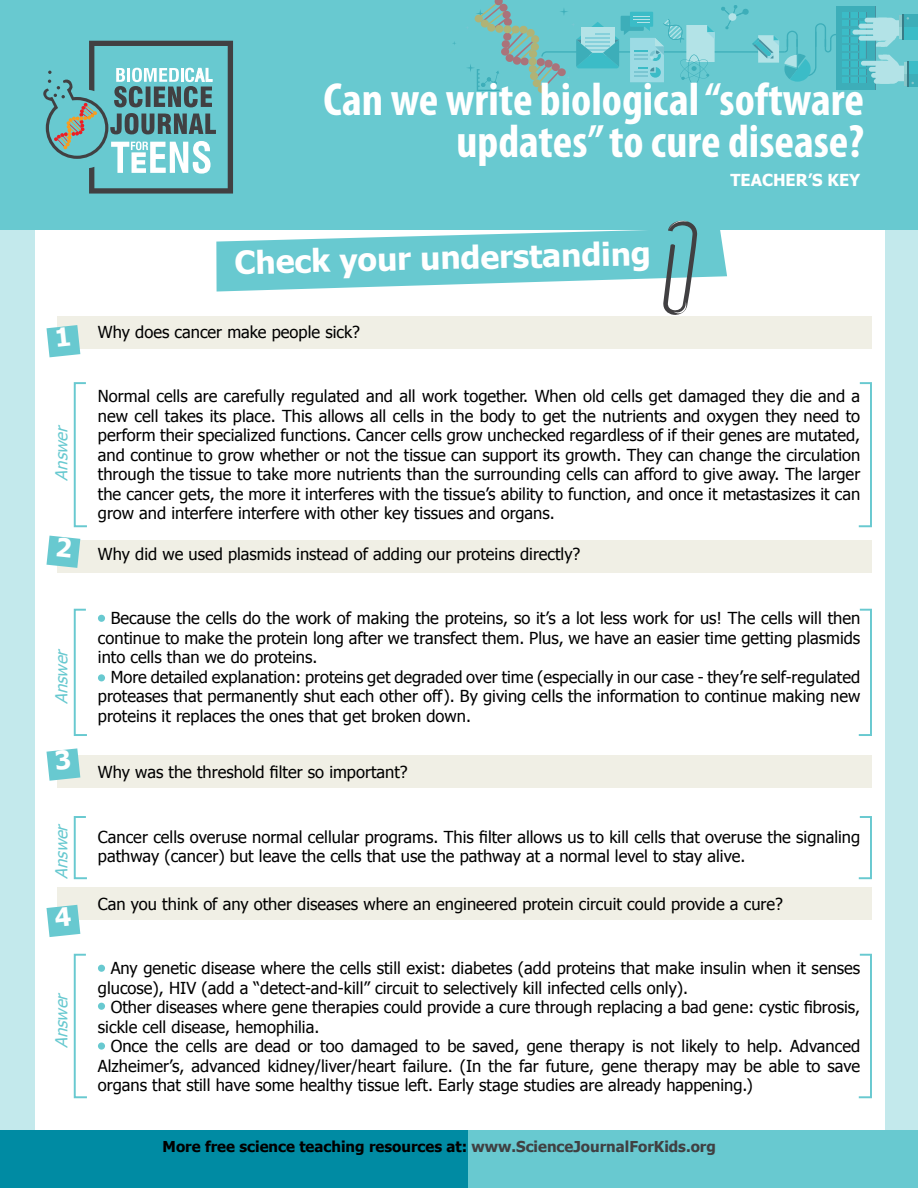
<style>
.page{position:relative;width:918px;height:1188px;background:#c3e9ec}
.page>*{position:absolute;margin:0;border:0;box-sizing:border-box;transform-origin:0 0}
.t1{font:700 condensed 46.65px/42px "Myriad Pro";color:#fff;text-align:right}
.t2{font:700 31.5px "Tahoma";color:#fff}
.t3{font:16.5px/19.5px "Tahoma";color:#000;text-align:justify}
.t4{font:italic 16.5px "Tahoma";color:#68c9d0}
.t5{font:700 16.5px "Tahoma";color:#fff}
.t6{font:700 15px "Tahoma";color:#000}
.s1{color:#404042}
</style>
<div class="page">
<div style="left:35px;top:230px;width:849px;height:911px;background:#fff"></div>
<div style="left:0;top:0;width:918px;height:230px;background:#68c9d0"></div>
<div style="left:452px;top:1130px;width:466px;height:58px;background:#68c9d0"></div>
<div style="left:0;top:1130px;width:468px;height:58px;background:#008ba3"></div>
<svg style="left:216px;top:220px;width:511px;height:95px"></svg>
<svg style="left:43px;top:41px;width:190px;height:153px"></svg>
<svg style="left:867px;top:6px;width:8px;height:83px"></svg>
<div style="left:869px;top:67px;width:24px;height:5px;background:#b3e3e7;border-radius:2px"></div>
<div style="left:875px;top:61px;width:24px;height:23px;background:#b3e3e7;border-radius:6px"></div>
<div style="left:874px;top:79px;width:17px;height:5px;background:#b3e3e7;border-radius:2px"></div>
<div style="left:871px;top:73px;width:24px;height:5px;background:#b3e3e7;border-radius:2px"></div>
<div style="left:861px;top:61px;width:24px;height:5px;background:#b3e3e7;border-radius:2px"></div>
<div style="left:873px;top:18px;width:24px;height:23px;background:#b3e3e7;border-radius:6px"></div>
<div style="left:865px;top:18px;width:23px;height:5px;background:#b3e3e7;border-radius:2px"></div>
<div style="left:859px;top:24px;width:23px;height:5px;background:#b3e3e7;border-radius:2px"></div>
<div style="left:859px;top:36px;width:23px;height:5px;background:#b3e3e7;border-radius:2px"></div>
<div style="left:852px;top:30px;width:24px;height:5px;background:#b3e3e7;border-radius:2px"></div>
<svg style="left:878px;top:55px;width:40px;height:32px"></svg>
<div style="left:902px;top:14px;width:16px;height:26px;background:#3bbcc7"></div>
<div style="left:904px;top:14px;width:14px;height:13px;background:#3daeb9"></div>
<svg style="left:876px;top:14px;width:33px;height:33px"></svg>
<svg style="left:467px;top:0;width:400px;height:93px"></svg>
<div style="left:58px;top:316px;width:814px;height:32px;background:#f0efe5"></div>
<div style="left:58px;top:540px;width:814px;height:32px;background:#f0efe5"></div>
<div style="left:58px;top:755px;width:814px;height:32px;background:#f0efe5"></div>
<div style="left:58px;top:888px;width:814px;height:32px;background:#f0efe5"></div>
<svg style="left:73px;top:608px;width:14px;height:128px"></svg>
<svg style="left:73px;top:382px;width:14px;height:146px"></svg>
<svg style="left:858px;top:608px;width:14px;height:128px"></svg>
<svg style="left:858px;top:382px;width:14px;height:146px"></svg>
<svg style="left:73px;top:816px;width:14px;height:64px"></svg>
<svg style="left:858px;top:816px;width:14px;height:64px"></svg>
<svg style="left:73px;top:953px;width:14px;height:146px"></svg>
<svg style="left:858px;top:953px;width:14px;height:146px"></svg>
<div style="left:98px;top:615px;width:7px;height:7px;background:#68c9d0;border-radius:50%"></div>
<div style="left:98px;top:674px;width:7px;height:7px;background:#68c9d0;border-radius:50%"></div>
<div style="left:98px;top:965px;width:7px;height:7px;background:#68c9d0;border-radius:50%"></div>
<div style="left:98px;top:1003px;width:7px;height:7px;background:#68c9d0;border-radius:50%"></div>
<div style="left:98px;top:1043px;width:7px;height:7px;background:#68c9d0;border-radius:50%"></div>
<svg style="left:46px;top:905px;width:34px;height:32px"></svg>
<svg style="left:46px;top:325px;width:34px;height:32px"></svg>
<svg style="left:46px;top:536px;width:34px;height:32px"></svg>
<svg style="left:46px;top:748px;width:34px;height:33px"></svg>
<p class="t4" style="left:50px;top:481px;width:60px;rotate:-90deg">Answer</p>
<p class="t4" style="left:50px;top:704px;width:60px;rotate:-90deg">Answer</p>
<p class="t4" style="left:50px;top:879px;width:60px;rotate:-90deg">Answer</p>
<p class="t4" style="left:50px;top:1048px;width:60px;rotate:-90deg">Answer</p>
<h1 class="t1" style="left:324px;top:79px;width:542px">Can we write biological “software updates” to cure disease?</h1>
<h2 class="t2" style="left:234px;top:239px;width:418px;rotate:-1deg">Check yourunderstanding</h2>
<p class="t3" style="left:98px;top:321px;width:264px">Why does cancer make people sick?</p>
<p class="t5" style="left:730px;top:168px;width:131px">Teacher’s key</p>
<p class="t3" style="left:98px;top:386px;width:764px">Normal cells are carefully regulated and all work together. When old cells get damaged they die and a new cell takes its place. This allows all cells in the body to get the nutrients and oxygen they need to perform their specialized functions. Cancer cells grow unchecked regardless of if their genes are mutated, and continue to grow whether or not the tissue can support its growth. They can change the circulation through the tissue to take more nutrients than the surrounding cells can afford to give away. The larger the cancer gets, the more it interferes with the tissue’s ability to function, and once it metastasizes it can grow and interfere interfere with other key tissues and organs.</p>
<p class="t3" style="left:98px;top:543px;width:484px">Why did we used plasmids instead of adding our proteins directly?</p>
<p class="t3" style="left:98px;top:608px;width:764px;text-indent:13px">Because the cells do the work of making the proteins, so it’s a lot less work for us! The cells will then continue to make the protein long after we transfect them. Plus, we have an easier time getting plasmids into cells than we do proteins.</p>
<p class="t3" style="left:98px;top:666px;width:764px;text-indent:13px">More detailed explanation: proteins get degraded over time (especially in our case - they’re self-regulated proteases that permanently shut each other off). By giving cells the information to continue making new proteins it replaces the ones that get broken down.</p>
<p class="t3" style="left:98px;top:762px;width:311px">Why was the threshold filter so important?</p>
<p class="t3" style="left:98px;top:826px;width:764px">Cancer cells overuse normal cellular programs. This filter allows us to kill cells that overuse the signaling pathway (cancer) but leave the cells that use the pathway at a normal level to stay alive.</p>
<p class="t3" style="left:98px;top:893px;width:686px">Can you think of any other diseases where an engineered protein circuit could provide a cure?</p>
<p class="t3" style="left:98px;top:958px;width:764px;text-indent:13px">Any genetic disease where the cells still exist: diabetes (add proteins that make insulin when it senses glucose), HIV (add a “detect-and-kill” circuit to selectively kill infected cells only).</p>
<p class="t3" style="left:98px;top:997px;width:764px;text-indent:13px">Other diseases where gene therapies could provide a cure through replacing a bad gene: cystic fibrosis, sickle cell disease, hemophilia.</p>
<p class="t3" style="left:98px;top:1036px;width:764px;text-indent:13px">Once the cells are dead or too damaged to be saved, gene therapy is not likely to help. Advanced Alzheimer’s, advanced kidney/liver/heart failure. (In the far future, gene therapy may be able to save organs that still have some healthy tissue left. Early stage studies are already happening.)</p>
<p class="t6" style="left:163px;top:1136px;width:555px">More free science teaching resources at: <span class="s1">www.ScienceJournalForKids.org</span></p>
</div>
